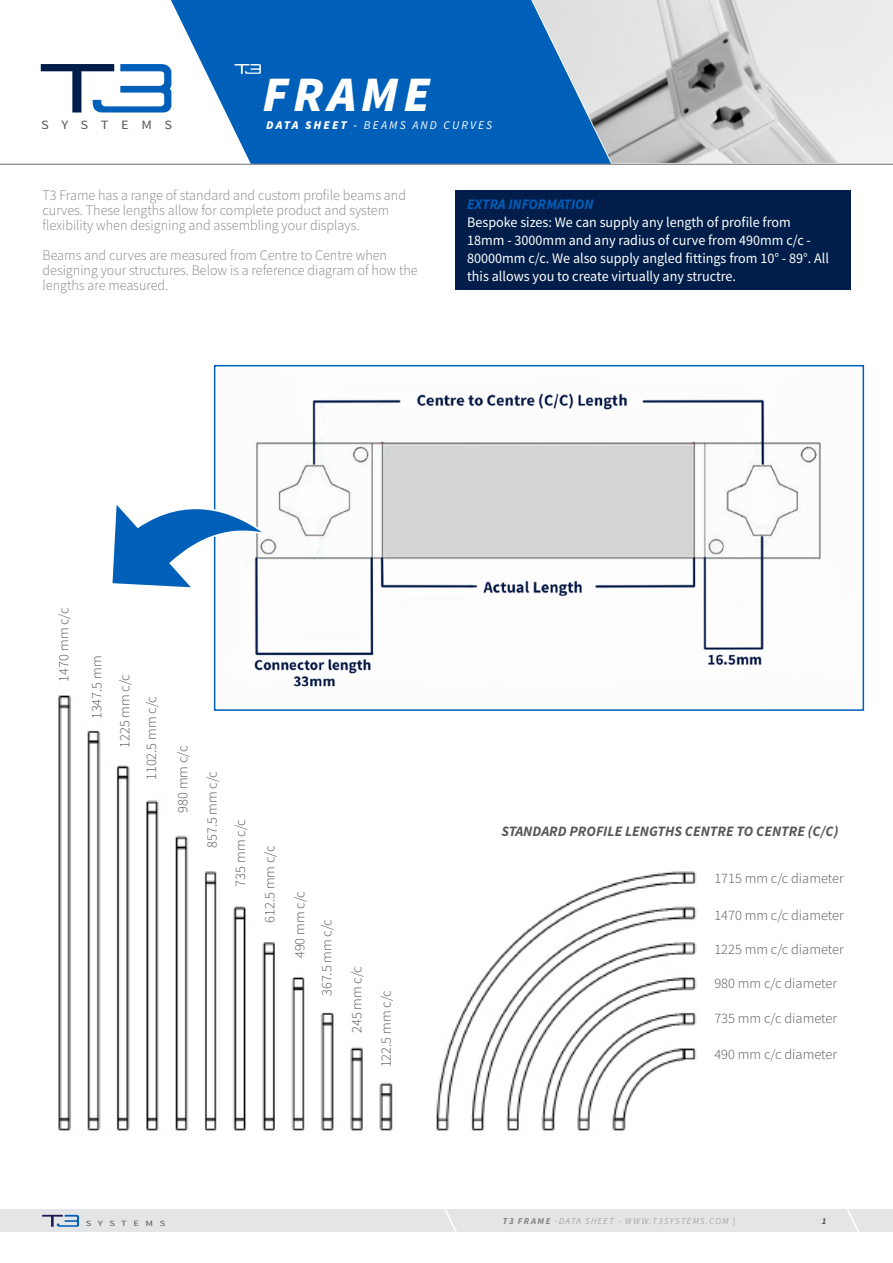
<style>
.page{position:relative;width:893px;height:1263px;background:#fff}
.page>*{position:absolute;margin:0;border:0;box-sizing:border-box;transform-origin:0 0}
.t1{font:italic 900 49.65px "Source Sans Pro";letter-spacing:.1em;color:#fff}
.t2{font:300 14.55px/15px "Source Sans Pro";color:#858587}
.t3{font:14.55px/18px "Source Sans Pro";color:#fff}
.t4{font:italic 700 14.55px "Source Sans Pro";color:#005fb9}
.t5{font:300 14.4px "Source Sans Pro";color:#555759}
.t6{font:italic 700 14.4px "Source Sans Pro";color:#555759}
.t7{font:12.75px "Source Sans Pro";letter-spacing:.865em;color:#54575a;scale:1.14 1}
.t8{font:italic 11.85px "Source Sans Pro";letter-spacing:.18em;color:#fff}
.t9{font:italic 300 9px "Source Sans Pro";letter-spacing:.155em;color:#808082}
.t10{font:italic 700 9px "Source Sans Pro";color:#54575a}
.t11{font:8.1px "Source Sans Pro";letter-spacing:.615em;color:#54575a;scale:1.31 1}
.s1{font-weight:900}
.s2{font-weight:600}
.s3{font-weight:700}
</style>
<div class="page">
<svg style="left:152px;top:0;width:372px;height:164px;background:#2576c3"></svg>
<svg style="left:41px;top:64px;width:130px;height:48px"></svg>
<div style="left:0;top:1209px;width:893px;height:22px;background:#e4e5e7"></div>
<svg style="left:42px;top:1215px;width:37px;height:12px"></svg>
<svg style="left:439px;top:1209px;width:25px;height:23px"></svg>
<svg style="left:839px;top:1209px;width:26px;height:23px"></svg>
<svg style="left:524px;top:0;width:369px;height:164px;background:#b9c5d1"></svg>
<svg style="left:234px;top:64px;width:27px;height:10px"></svg>
<div style="left:455px;top:190px;width:396px;height:100px;background:#001e49"></div>
<img style="left:58px;top:671px;width:639px;height:460px">
<img style="left:217px;top:393px;width:604px;height:315px">
<div style="left:214px;top:365px;width:650px;height:346px;border:2px solid #005fb9"></div>
<svg style="left:112px;top:495px;width:160px;height:95px"></svg>
<hr style="left:0;top:164px;width:893px;height:1px;background:#808082">
<p class="t7" style="left:41px;top:116px;width:116px">SYSTEMS</p>
<p class="t1" style="left:263px;top:60px;width:169px">FRAME</p>
<p class="t8" style="left:266px;top:118px;width:227px"><span class="s1">DATA SHEET</span> <span class="s2">-</span> BEAMS AND CURVES</p>
<p class="t2" style="left:43px;top:188px;width:365px">T3 Frame has a range of standard and custom profile beams and curves. These lengths allow for complete product and system flexibility when designing and assembling your displays.</p>
<p class="t2" style="left:43px;top:248px;width:377px">Beams and curves are measured from Centre to Centre when designing your structures. Below is a reference diagram of how the lengths are measured.</p>
<p class="t4" style="left:467px;top:194px;width:128px">EXTRA INFORMATION</p>
<p class="t3" style="left:467px;top:213px;width:363px">Bespoke sizes: We can supply any length of profile from 18mm - 3000mm and any radius of curve from 490mm c/c - 80000mm c/c. We also supply angled fittings from 10° - 89°. All this allows you to create virtually any structre.</p>
<p class="t5" style="left:55px;top:681px;width:76px;rotate:-90deg">1470 mm c/c</p>
<p class="t5" style="left:88px;top:719px;width:65px;rotate:-90deg">1347.5 mm</p>
<p class="t5" style="left:116px;top:748px;width:76px;rotate:-90deg">1225 mm c/c</p>
<p class="t5" style="left:143px;top:780px;width:86px;rotate:-90deg">1102.5 mm c/c</p>
<p class="t5" style="left:174px;top:813px;width:69px;rotate:-90deg">980 mm c/c</p>
<p class="t5" style="left:203px;top:848px;width:79px;rotate:-90deg">857.5 mm c/c</p>
<p class="t5" style="left:231px;top:886px;width:69px;rotate:-90deg">735 mm c/c</p>
<p class="t5" style="left:261px;top:923px;width:79px;rotate:-90deg">612.5 mm c/c</p>
<p class="t5" style="left:291px;top:958px;width:69px;rotate:-90deg">490 mm c/c</p>
<p class="t5" style="left:318px;top:996px;width:79px;rotate:-90deg">367.5 mm c/c</p>
<p class="t5" style="left:348px;top:1033px;width:69px;rotate:-90deg">245 mm c/c</p>
<p class="t5" style="left:377px;top:1067px;width:79px;rotate:-90deg">122.5 mm c/c</p>
<p class="t6" style="left:502px;top:822px;width:338px">STANDARD PROFILE LENGTHS CENTRE TO CENTRE (C/C)</p>
<p class="t5" style="left:714px;top:870px;width:131px">1715 mm c/c diameter</p>
<p class="t5" style="left:714px;top:907px;width:131px">1470 mm c/c diameter</p>
<p class="t5" style="left:714px;top:941px;width:131px">1225 mm c/c diameter</p>
<p class="t5" style="left:714px;top:975px;width:124px">980 mm c/c diameter</p>
<p class="t5" style="left:714px;top:1010px;width:124px">735 mm c/c diameter</p>
<p class="t5" style="left:714px;top:1045px;width:124px">490 mm c/c diameter</p>
<p class="t11" style="left:86px;top:1218px;width:62px">SYSTEMS</p>
<p class="t9" style="left:503px;top:1216px;width:234px"><span class="s3">T3 FRAME</span> -DATA SHEET - WWW.T3SYSTEMS.COM |</p>
<p class="t10" style="left:822px;top:1215px;width:6px">1</p>
</div>
